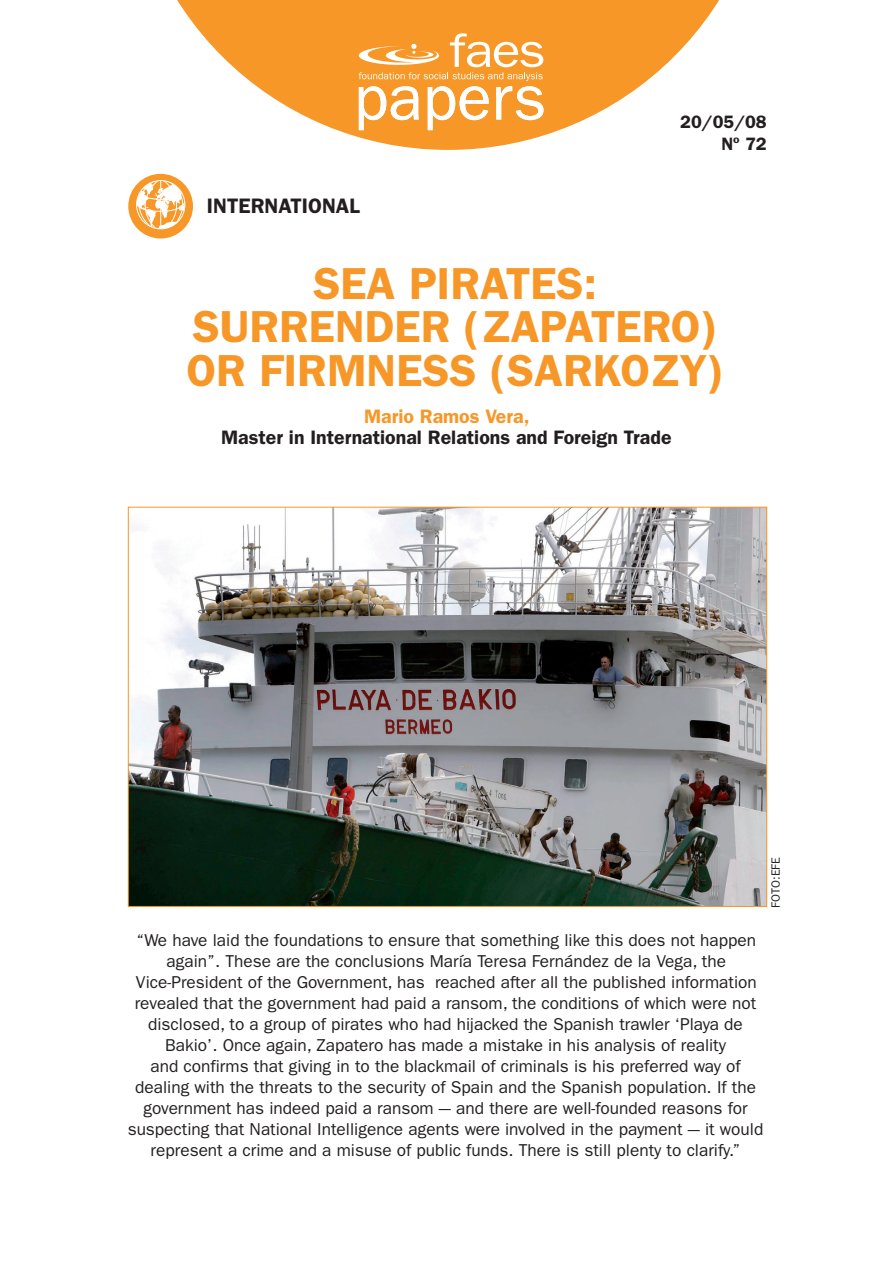
<style>
.page{position:relative;width:896px;height:1263px;background:#fff}
.page>*{position:absolute;margin:0;border:0;box-sizing:border-box;transform-origin:0 0}
.t1{font:600 45px/43.5px "Franklin Gothic";color:#f79727;text-align:center}
.t2{font:600 21px "Franklin Gothic";color:#231f20}
.t3{font:600 19.5px "Franklin Gothic";color:#231f20}
.t4{font:600 19.5px "Franklin Gothic";color:#f79727}
.t5{font:600 18px/21.6px "Franklin Gothic";color:#231f20;text-align:right}
.t6{font:17.25px/21px "Franklin Gothic";color:#231f20;text-align:center}
.t7{font:12px "Franklin Gothic";color:#231f20}
</style>
<div class="page">
<svg style="left:177px;top:0;width:543px;height:150px;fill:#f79727"></svg>
<svg style="left:358px;top:33px;width:185px;height:97px"></svg>
<img style="left:130px;top:508px;width:634px;height:396px">
<div style="left:128px;top:174px;width:65px;height:64px;background:#f79727;border-radius:50%"></div>
<svg style="left:136px;top:180px;width:49px;height:49px"></svg>
<div style="left:136px;top:180px;width:49px;height:49px;border:1px solid #fff;border-radius:50%"></div>
<p class="t2" style="left:207px;top:198px;width:154px">INTERNATIONAL</p>
<p class="t5" style="left:680px;top:113px;width:88px">20/05/08<br>Nº 72</p>
<h1 class="t1" style="left:186px;top:265px;width:539px">SEA PIRATES:<br>SURRENDER (ZAPATERO)<br>OR FIRMNESS (SARKOZY)</h1>
<p class="t4" style="left:364px;top:409px;width:167px">Mario Ramos Vera,</p>
<p class="t3" style="left:221px;top:430px;width:452px">Master in International Relations and Foreign Trade</p>
<p class="t7" style="left:771px;top:907px;width:52px;rotate:-90deg">FOTO:EFE</p>
<p class="t6" style="left:128px;top:930px;width:637px">“We have laid the foundations to ensure that something like this does not happen again”. These are the conclusions María Teresa Fernández de la Vega, the Vice-President of the Government, has reached after all the published information revealed that the government had paid a ransom, the conditions of which were not disclosed, to a group of pirates who had hijacked the Spanish trawler ‘Playa de Bakio’. Once again, Zapatero has made a mistake in his analysis of reality<br>and confirms that giving in to the blackmail of criminals is his preferred way of dealing with the threats to the security of Spain and the Spanish population. If the government has indeed paid a ransom – and there are well-founded reasons for suspecting that National Intelligence agents were involved in the payment – it would represent a crime and a misuse of public funds. There is still plenty to clarify.”</p>
</div>
